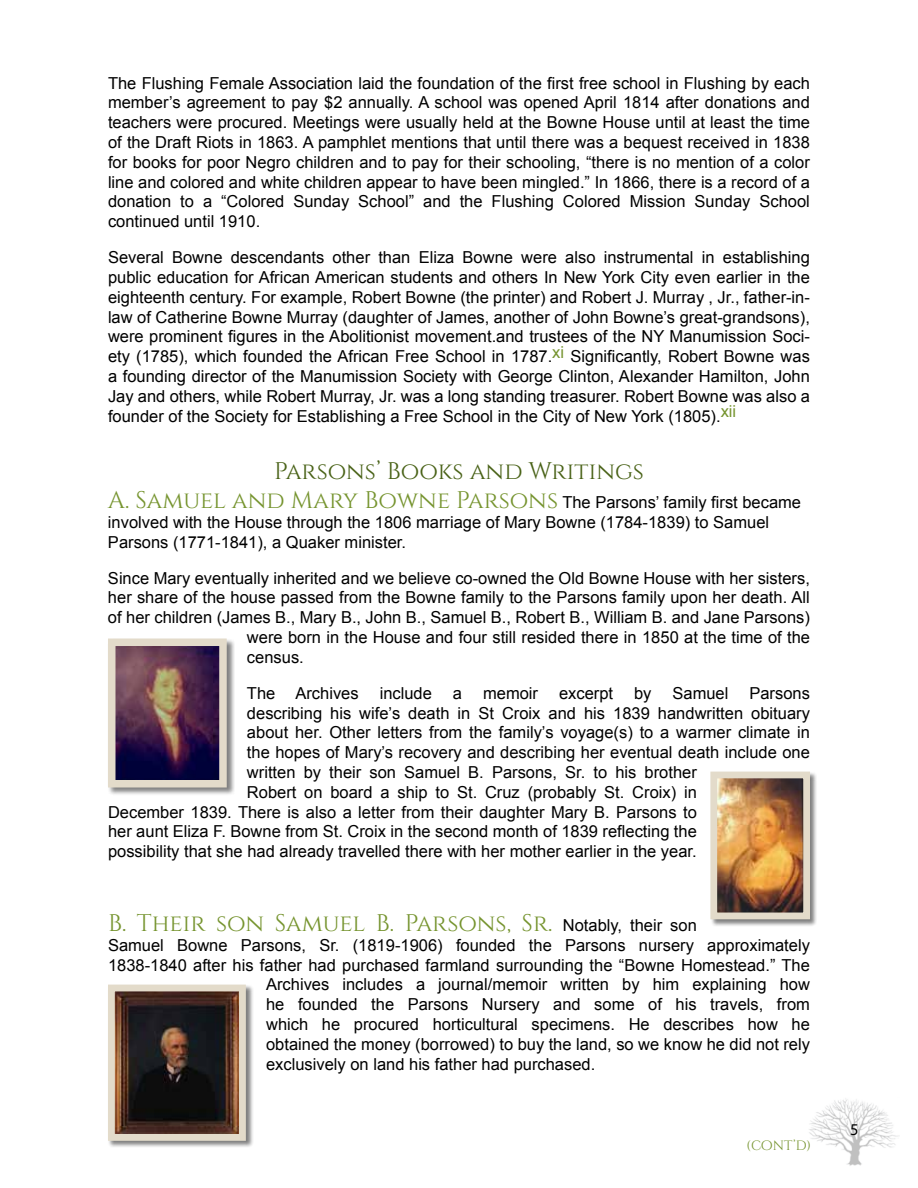
<style>
.page{position:relative;width:918px;height:1188px;background:#fff}
.page>*{position:absolute;margin:0;border:0;box-sizing:border-box;transform-origin:0 0}
.t1{font:24px "Cinzel";color:#76942f}
.t2{font:24px "Cinzel";color:#496217}
.t3{font:16.5px/19.8px "Arial";color:#000;text-align:justify}
.t4{font:16.5px "Myriad Pro";color:#000}
.t5{font:13.5px "Cinzel Decorative";color:#76942f}
.s1{font-family:"Cinzel";font-size:24px;color:#76942f}
.s2{font-family:"Arial";font-size:16.5px;color:#000}
</style>
<div class="page">
<img style="left:809px;top:1098px;width:90px;height:68px">
<div style="left:107px;top:638px;width:128px;height:158px;background:#000;opacity:.5"></div>
<img style="left:117px;top:648px;width:101px;height:131px">
<div style="left:108px;top:639px;width:119px;height:149px;border:8px solid #e3dbca"></div>
<div style="left:710px;top:771px;width:107px;height:156px;background:#000;opacity:.5"></div>
<img style="left:718px;top:780px;width:84px;height:131px">
<div style="left:710px;top:772px;width:100px;height:147px;border:7px solid #e3dbca"></div>
<div style="left:107px;top:984px;width:147px;height:165px;background:#000;opacity:.5"></div>
<img style="left:116px;top:993px;width:122px;height:140px">
<div style="left:108px;top:985px;width:138px;height:156px;border:7px solid #e3dbca"></div>
<p class="t3" style="left:108px;top:73px;width:703px">The Flushing Female Association laid the foundation of the first free school in Flushing by each member’s agreement to pay $2 annually. A school was opened April 1814 after donations and teachers were procured. Meetings were usually held at the Bowne House until at least the time of the Draft Riots in 1863. A pamphlet mentions that until there was a bequest received in 1838 for books for poor Negro children and to pay for their schooling, “there is no mention of a color line and colored and white children appear to have been mingled.” In 1866, there is a record of a donation to a “Colored Sunday School” and the Flushing Colored Mission Sunday School continued until 1910.</p>
<p class="t3" style="left:108px;top:248px;width:703px">Several Bowne descendants other than Eliza Bowne were also instrumental in establishing public education for African American students and others In New York City even earlier in the eighteenth century. For example, Robert Bowne (the printer) and Robert J. Murray , Jr., father-in&shy;law of Catherine Bowne Murray (daughter of James, another of John Bowne’s great-grandsons), were prominent figures in the Abolitionist movement.and trustees of the NY Manumission Soci&shy;ety (1785), which founded the African Free School in 1787.<sup>xi</sup> Significantly, Robert Bowne was a founding director of the Manumission Society with George Clinton, Alexander Hamilton, John Jay and others, while Robert Murray, Jr. was a long standing treasurer. Robert Bowne was also a founder of the Society for Establishing a Free School in the City of New York (1805).<sup>xii</sup></p>
<h1 class="t2" style="left:274px;top:457px;width:371px">Parsons’ Books and Writings</h1>
<p class="t3" style="left:108px;top:493px;width:695px;text-align:left"><span class="s1">A. Samuel and Mary Bowne Parsons</span> The Parsons’ family first became involved with the House through the 1806 marriage of Mary Bowne (1784-1839) to Samuel<br>Parsons (1771-1841), a Quaker minister.</p>
<p class="t3" style="left:108px;top:568px;width:704px">Since Mary eventually inherited and we believe co-owned the Old Bowne House with her sisters,</p>
<p class="t3" style="left:108px;top:588px;width:703px">her share of the house passed from the Bowne family to the Parsons family upon her death. All</p>
<p class="t3" style="left:108px;top:608px;width:703px">of her children (James B., Mary B., John B., Samuel B., Robert B., William B. and Jane Parsons)</p>
<p class="t3" style="left:247px;top:628px;width:565px">were born in the House and four still resided there in 1850 at the time of the</p>
<p class="t3" style="left:247px;top:647px;width:58px">census.</p>
<p class="t3" style="left:247px;top:683px;width:113px">The Archives</p>
<p class="t3" style="left:380px;top:683px;width:54px">include</p>
<p class="t3" style="left:453px;top:683px;width:11px">a</p>
<p class="t3" style="left:483px;top:683px;width:56px">memoir</p>
<p class="t3" style="left:559px;top:683px;width:56px">excerpt</p>
<p class="t3" style="left:634px;top:683px;width:19px">by</p>
<p class="t3" style="left:673px;top:683px;width:57px">Samuel</p>
<p class="t3" style="left:749px;top:683px;width:62px">Parsons</p>
<p class="t3" style="left:247px;top:703px;width:564px">describing his wife’s death in St Croix and his 1839 handwritten obituary</p>
<p class="t3" style="left:247px;top:723px;width:565px">about her. Other letters from the family’s voyage(s) to a warmer climate in</p>
<p class="t3" style="left:247px;top:743px;width:564px">the hopes of Mary’s recovery and describing her eventual death include one</p>
<p class="t3" style="left:247px;top:763px;width:451px">written by their son Samuel B. Parsons, Sr. to his brother</p>
<p class="t3" style="left:247px;top:782px;width:451px">Robert on board a ship to St. Cruz (probably St. Croix) in</p>
<p class="t3" style="left:108px;top:802px;width:590px">December 1839. There is also a letter from their daughter Mary B. Parsons to</p>
<p class="t3" style="left:108px;top:822px;width:590px">her aunt Eliza F. Bowne from St. Croix in the second month of 1839 reflecting the</p>
<p class="t3" style="left:108px;top:842px;width:590px">possibility that she had already travelled there with her mother earlier in the year.</p>
<h1 class="t1" style="left:108px;top:909px;width:590px">B. Their son Samuel B. Parsons, Sr. <span class="s2">Notably, their son</span></h1>
<p class="t3" style="left:108px;top:935px;width:703px">Samuel Bowne Parsons, Sr. (1819-1906) founded the Parsons nursery approximately</p>
<p class="t3" style="left:108px;top:955px;width:703px">1838-1840 after his father had purchased farmland surrounding the “Bowne Homestead.” The</p>
<p class="t3" style="left:266px;top:975px;width:545px">Archives includes a journal/memoir written by him explaining how</p>
<p class="t3" style="left:266px;top:995px;width:545px">he founded the Parsons Nursery and some of his travels, from</p>
<p class="t3" style="left:266px;top:1015px;width:545px">which he procured horticultural specimens. He describes how he</p>
<p class="t3" style="left:266px;top:1034px;width:545px">obtained the money (borrowed) to buy the land, so we know he did not rely</p>
<p class="t3" style="left:266px;top:1054px;width:331px">exclusively on land his father had purchased.</p>
<p class="t5" style="left:746px;top:1137px;width:66px">(CONT’D)</p>
<p class="t4" style="left:850px;top:1119px;width:10px">5</p>
</div>
